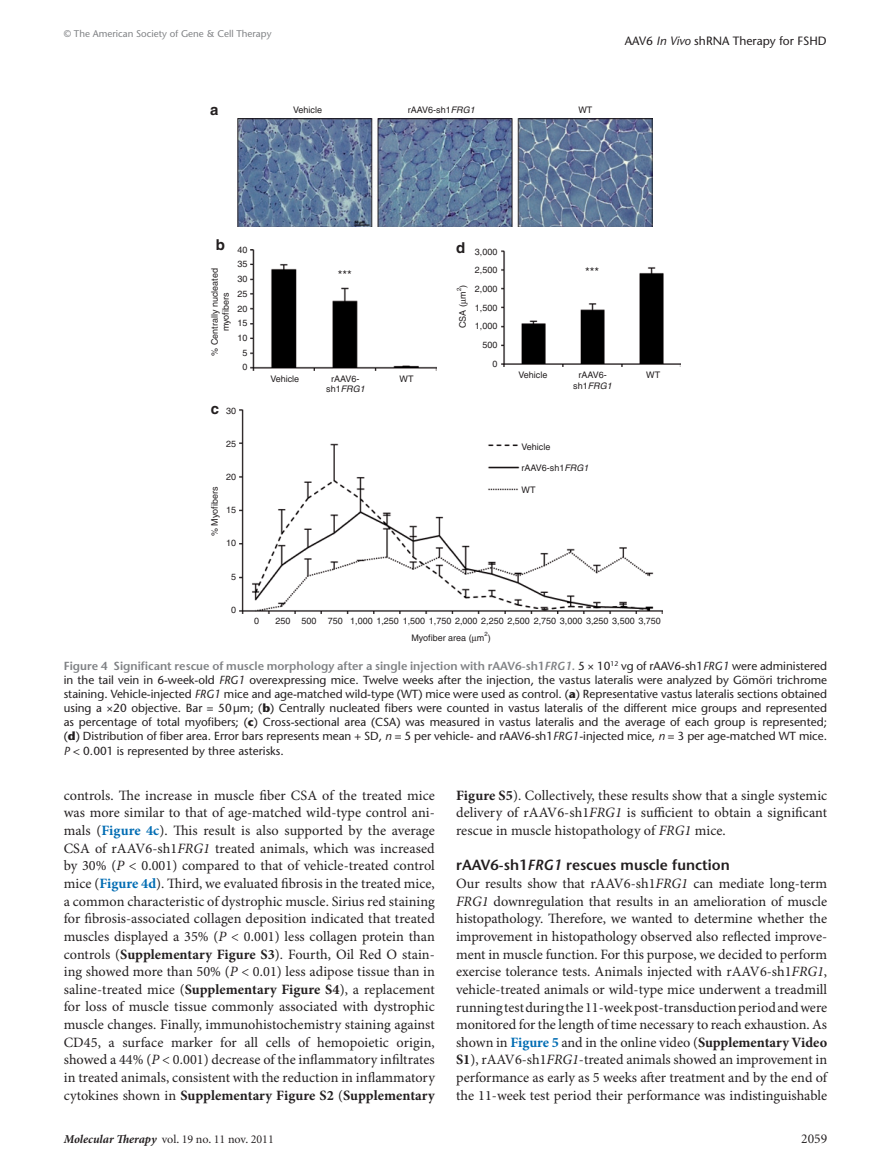
<style>
.page{position:relative;width:891px;height:1175px;background:#fff}
.page>*{position:absolute;margin:0;border:0;box-sizing:border-box;transform-origin:0 0}
.t1{font:700 15px "Helvetica";color:#231f20}
.t2{font:600 14.7px "Stone Sans";color:#231f20}
.t3{font:14.25px/17.7px "Minion Pro";color:#231f20;text-align:justify}
.t4{font:13.5px "Minion";color:#231f20}
.t5{font:12px "Minion";color:#231f20}
.t6{font:12px "Stone Sans";color:#231f20}
.t7{font:12px "Helvetica";color:#231f20}
.t8{font:11.7px/14.1px "Stone Sans";color:#231f20;text-align:justify}
.t9{font:9.75px "Stone Sans";color:#808285}
.t10{font:9px/14.7px "Helvetica";color:#231f20;text-align:center}
.t11{font:6px "Helvetica";color:#231f20}
.s1{font-style:italic}
.s2{font-weight:600;color:#808285}
.s3{font-weight:600;font-style:italic;color:#808285}
.s4{font-weight:700}
.s5{font-weight:700;color:#006cb3}
.s6{font-family:"Minion Pro";font-weight:700;font-style:italic}
</style>
<div class="page">
<img style="left:237px;top:119px;width:416px;height:108px">
<img style="left:251px;top:250px;width:186px;height:120px">
<img style="left:502px;top:250px;width:179px;height:116px">
<img style="left:240px;top:410px;width:422px;height:203px">
<p class="t9" style="left:64px;top:28px;width:209px">© The American Society of Gene &amp; Cell Therapy</p>
<p class="t1" style="left:210px;top:101px;width:10px">a</p>
<p class="t10" style="left:293px;top:103px;width:30px">Vehicle</p>
<p class="t10" style="left:408px;top:103px;width:68px">rAAV6-sh1<span class="s1">FRG1</span></p>
<p class="t10" style="left:578px;top:103px;width:15px">WT</p>
<p class="t6" style="left:625px;top:34px;width:203px">AAV6 <span class="s1">In Vivo</span> shRNA Therapy for FSHD</p>
<p class="t1" style="left:216px;top:236px;width:11px">b</p>
<p class="t1" style="left:456px;top:239px;width:11px">d</p>
<p class="t10" style="left:238px;top:242px;width:12px">40<br>35<br>30<br>25<br>20<br>15<br>10<br>5<br>0</p>
<p class="t10" style="left:475px;top:242px;width:24px;line-height:18.6px;text-align:right">3,000<br>2,500<br>2,000<br>1,500<br>1,000<br>500<br>0</p>
<p class="t10" style="left:209px;top:356px;width:89px;line-height:10.8px;rotate:-90deg">% Centrally nucleated myofibers</p>
<p class="t7" style="left:585px;top:265px;width:16px">***</p>
<p class="t7" style="left:338px;top:268px;width:16px">***</p>
<p class="t10" style="left:455px;top:328px;width:45px;rotate:-90deg">CSA ( m )</p>
<p class="t11" style="left:456px;top:291px;width:5px;rotate:-90deg">2</p>
<p class="t10" style="left:519px;top:368px;width:30px">Vehicle</p>
<p class="t10" style="left:573px;top:370px;width:40px;line-height:10.8px">rAAV6- sh1<span class="s1">FRG1</span></p>
<p class="t10" style="left:646px;top:368px;width:15px">WT</p>
<p class="t10" style="left:271px;top:371px;width:30px">Vehicle</p>
<p class="t10" style="left:326px;top:373px;width:40px;line-height:10.8px">rAAV6- sh1<span class="s1">FRG1</span></p>
<p class="t10" style="left:400px;top:371px;width:15px">WT</p>
<p class="t1" style="left:211px;top:399px;width:10px">c</p>
<p class="t10" style="left:226px;top:404px;width:12px">30</p>
<p class="t10" style="left:226px;top:437px;width:12px">25</p>
<p class="t10" style="left:226px;top:470px;width:12px">20</p>
<p class="t10" style="left:226px;top:503px;width:12px">15</p>
<p class="t10" style="left:226px;top:536px;width:12px">10</p>
<p class="t10" style="left:231px;top:569px;width:7px">5</p>
<p class="t10" style="left:231px;top:602px;width:7px">0</p>
<p class="t10" style="left:207px;top:536px;width:51px;rotate:-90deg">% Myofibers</p>
<p class="t10" style="left:522px;top:439px;width:30px">Vehicle</p>
<p class="t10" style="left:522px;top:460px;width:68px">rAAV6-sh1<span class="s1">FRG1</span></p>
<p class="t10" style="left:522px;top:482px;width:15px">WT</p>
<p class="t10" style="left:254px;top:613px;width:7px">0</p>
<p class="t10" style="left:275px;top:613px;width:387px">250 500 750 1,000 1,250 1,500 1,750 2,000 2,250 2,500 2,750 3,000 3,250 3,500 3,750</p>
<p class="t11" style="left:484px;top:630px;width:5px">2</p>
<p class="t10" style="left:411px;top:630px;width:81px">Myofiber area ( m )</p>
<p class="t8" style="left:64px;top:659px;width:765px"><span class="s2">Figure 4 Significant rescue of muscle morphology after a single injection with rAAV6-sh1</span><span class="s3">FRG1</span><span class="s2">.</span> 5 × 10<sup>12</sup> vg of rAAV6-sh1<span class="s1">FRG1</span> were administered in the tail vein in 6-week-old <span class="s1">FRG1</span> overexpressing mice. Twelve weeks after the injection, the vastus lateralis were analyzed by Gömöri trichrome staining. Vehicle-injected <span class="s1">FRG1</span> mice and age-matched wild-type (WT) mice were used as control. (<span class="s4">a</span>) Representative vastus lateralis sections obtained using a ×20 objective. Bar = 50µm; (<span class="s4">b</span>) Centrally nucleated fibers were counted in vastus lateralis of the different mice groups and represented as percentage of total myofibers; (<span class="s4">c</span>) Cross-sectional area (CSA) was measured in vastus lateralis and the average of each group is represented; (<span class="s4">d</span>) Distribution of fiber area. Error bars represents mean + SD, <span class="s1">n</span> = 5 per vehicle- and rAAV6-sh1<span class="s1">FRG1</span>-injected mice, <span class="s1">n</span> = 3 per age-matched WT mice.<br><span class="s1">P</span> &lt; 0.001 is represented by three asterisks.</p>
<p class="t3" style="left:64px;top:787px;width:373px">controls. The increase in muscle fiber CSA of the treated mice was more similar to that of age-matched wild-type control ani&shy;mals (<span class="s5">Figure 4c</span>). This result is also supported by the average CSA of rAAV6-sh1<span class="s1">FRG1</span> treated animals, which was increased by 30% (<span class="s1">P</span> &lt; 0.001) compared to that of vehicle-treated control mice (<span class="s5">Figure 4d</span>). Third, we evaluated fibrosis in the treated mice, a common characteristic of dystrophic muscle. Sirius red staining for fibrosis-associated collagen deposition indicated that treated muscles displayed a 35% (<span class="s1">P</span> &lt; 0.001) less collagen protein than controls (<span class="s4">Supplementary Figure S3</span>). Fourth, Oil Red O stain&shy;ing showed more than 50% (<span class="s1">P</span> &lt; 0.01) less adipose tissue than in saline-treated mice (<span class="s4">Supplementary Figure S4</span>), a replacement for loss of muscle tissue commonly associated with dystrophic muscle changes. Finally, immunohistochemistry staining against CD45, a surface marker for all cells of hemopoietic origin, showed a 44% (<span class="s1">P</span> &lt; 0.001) decrease of the inflammatory infiltrates in treated animals, consistent with the reduction in inflammatory cytokines shown in <span class="s4">Supplementary Figure S2</span> (<span class="s4">Supplementary</span></p>
<p class="t3" style="left:456px;top:786px;width:373px"><span class="s4">Figure S5</span>). Collectively, these results show that a single systemic delivery of rAAV6-sh1<span class="s1">FRG1</span> is sufficient to obtain a significant rescue in muscle histopathology of <span class="s1">FRG1</span> mice.</p>
<p class="t2" style="left:456px;top:856px;width:275px">rAAV6-sh1<span class="s1">FRG1</span> rescues muscle function</p>
<p class="t3" style="left:456px;top:875px;width:373px">Our results show that rAAV6-sh1<span class="s1">FRG1</span> can mediate long-term <span class="s1">FRG1</span> downregulation that results in an amelioration of muscle histopathology. Therefore, we wanted to determine whether the improvement in histopathology observed also reflected improve&shy;ment in muscle function. For this purpose, we decided to perform exercise tolerance tests. Animals injected with rAAV6-sh1<span class="s1">FRG1</span>, vehicle-treated animals or wild-type mice underwent a treadmill running test during the 11-week post-transduction period and were monitored for the length of time necessary to reach exhaustion. As shown in <span class="s5">Figure 5</span> and in the online video (<span class="s4">Supplementary Video S1</span>), rAAV6-sh1<span class="s1">FRG1</span>-treated animals showed an improvement in performance as early as 5 weeks after treatment and by the end of the 11-week test period their performance was indistinguishable</p>
<p class="t5" style="left:64px;top:1133px;width:212px"><span class="s6">Molecular Therapy</span> vol. 19 no. 11 nov. 2011</p>
<p class="t4" style="left:801px;top:1132px;width:27px">2059</p>
</div>
